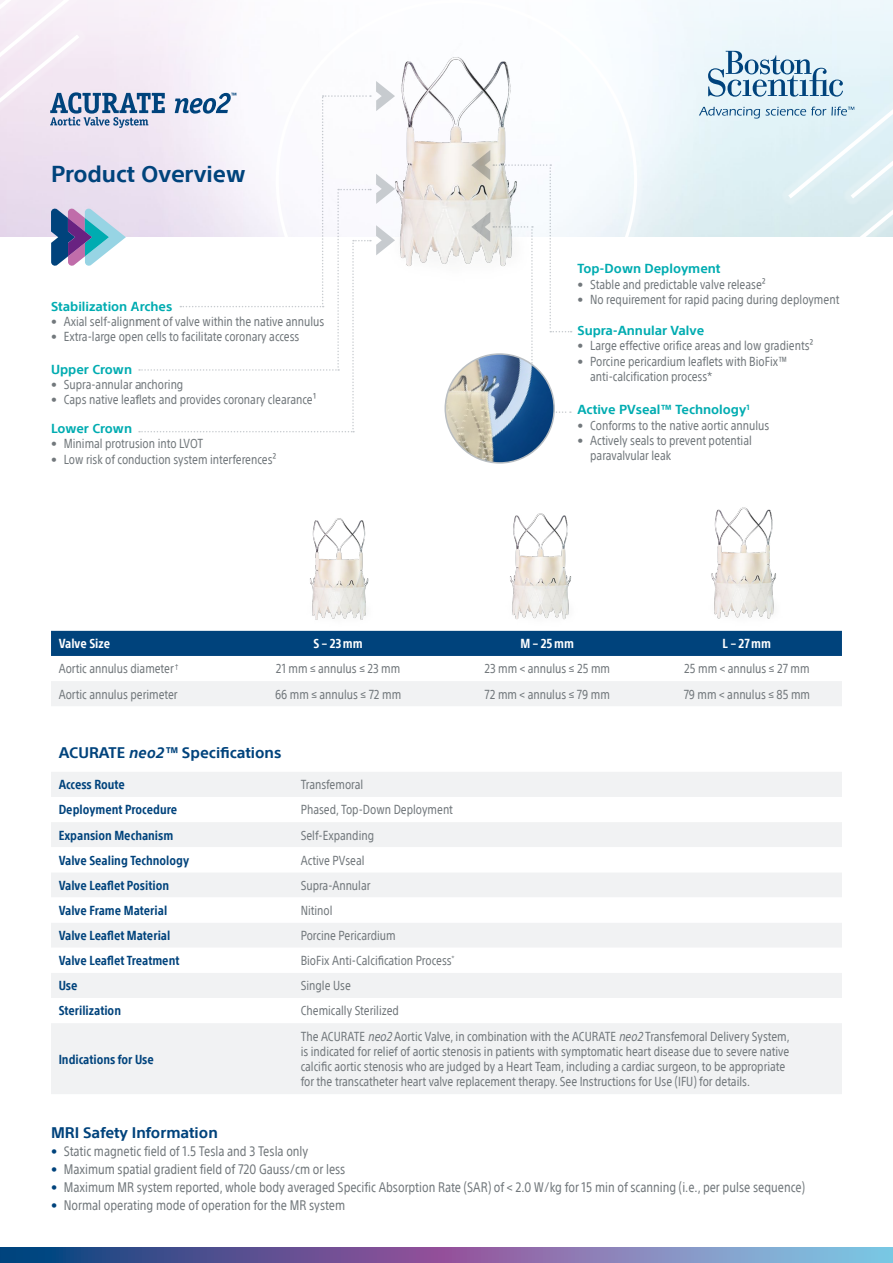
<style>
.page{position:relative;width:893px;height:1263px;background:#fff}
.page>*{position:absolute;margin:0;border:0;box-sizing:border-box;transform-origin:0 0}
.t1{font:700 22.5px "SST";color:#00437c}
.t2{font:700 15px "SST";color:#00437c}
.t3{font:condensed 13.5px "SST";color:#72787c}
.t4{font:condensed 12.75px/15.3px "SST";color:#72787c}
.t5{font:700 condensed 12.75px "SST";color:#00437c}
.t6{font:700 12.75px "SST";color:#00acb1}
.t7{font:700 condensed 12.75px "SST";color:#fff}
.s1{font-style:italic}
.s2{color:#00437c}
</style>
<div class="page">
<div style="left:51px;top:772px;width:791px;height:322px;background:#f1f2f3"></div>
<svg style="left:51px;top:797px;width:791px;height:226px"></svg>
<div style="left:51px;top:631px;width:791px;height:25px;background:#00437c"></div>
<div style="left:51px;top:681px;width:791px;height:25px;background:#f1f2f3"></div>
<svg style="left:0;top:1248px;width:893px;height:15px;background:#6a6fa8"></svg>
<img style="left:400px;top:52px;width:299px;height:214px">
<img style="left:180px;top:518px;width:194px;height:113px">
<img style="left:374px;top:513px;width:194px;height:118px">
<img style="left:568px;top:507px;width:274px;height:124px">
<svg style="left:699px;top:0;width:194px;height:237px;background:#d9ebf1"></svg>
<svg style="left:395px;top:52px;width:242px;height:189px"></svg>
<svg style="left:0;top:0;width:395px;height:432px"></svg>
<svg style="left:471px;top:150px;width:101px;height:263px"></svg>
<img style="left:445px;top:354px;width:109px;height:109px;border-radius:54px">
<div style="left:444px;top:353px;width:111px;height:111px;border:2px solid #b9bec2;border-radius:50%"></div>
<h1 class="t1" style="left:51px;top:160px;width:196px">Product Overview</h1>
<p class="t6" style="left:51px;top:299px;width:123px">Stabilization Arches</p>
<p class="t4" style="left:51px;top:314px;width:275px">• Axial self-alignment of valve within the native annulus</p>
<p class="t4" style="left:51px;top:329px;width:250px">• Extra-large open cells to facilitate coronary access</p>
<p class="t6" style="left:51px;top:361px;width:83px">Upper Crown</p>
<p class="t4" style="left:51px;top:377px;width:134px">• Supra-annular anchoring</p>
<p class="t4" style="left:51px;top:392px;width:267px">• Caps native leaflets and provides coronary clearance¹</p>
<p class="t6" style="left:51px;top:421px;width:83px">Lower Crown</p>
<p class="t4" style="left:51px;top:436px;width:154px">• Minimal protrusion into LVOT</p>
<p class="t4" style="left:51px;top:451px;width:227px">• Low risk of conduction system interferences²</p>
<p class="t6" style="left:577px;top:261px;width:145px">Top-Down Deployment</p>
<p class="t4" style="left:577px;top:276px;width:190px">• Stable and predictable valve release²</p>
<p class="t4" style="left:577px;top:292px;width:263px">• No requirement for rapid pacing during deployment</p>
<p class="t6" style="left:577px;top:323px;width:128px">Supra-Annular Valve</p>
<p class="t4" style="left:577px;top:338px;width:237px">• Large effective orifice areas and low gradients²</p>
<p class="t4" style="left:590px;top:353px;width:199px;text-indent:-13px">• Porcine pericardium leaflets with BioFix™ anti-calcification process*</p>
<p class="t6" style="left:577px;top:402px;width:174px">Active PVseal™ Technology<sup>1</sup></p>
<p class="t4" style="left:577px;top:417px;width:193px">• Conforms to the native aortic annulus</p>
<p class="t4" style="left:590px;top:433px;width:163px;text-indent:-13px">• Actively seals to prevent potential paravalvular leak</p>
<p class="t7" style="left:59px;top:636px;width:53px">Valve Size</p>
<p class="t7" style="left:313px;top:636px;width:51px">S – 23mm</p>
<p class="t7" style="left:520px;top:636px;width:55px">M – 25mm</p>
<p class="t7" style="left:723px;top:636px;width:50px">L – 27mm</p>
<p class="t4" style="left:59px;top:661px;width:121px">Aortic annulus diameter <sup>†</sup></p>
<p class="t4" style="left:276px;top:661px;width:126px">21 mm ≤ annulus ≤ 23 mm</p>
<p class="t4" style="left:484px;top:661px;width:127px">23 mm &lt; annulus ≤ 25 mm</p>
<p class="t4" style="left:684px;top:661px;width:127px">25 mm &lt; annulus ≤ 27 mm</p>
<p class="t4" style="left:59px;top:686px;width:120px">Aortic annulus perimeter</p>
<p class="t4" style="left:275px;top:686px;width:128px">66 mm ≤ annulus ≤ 72 mm</p>
<p class="t4" style="left:485px;top:686px;width:127px">72 mm &lt; annulus ≤ 79 mm</p>
<p class="t4" style="left:684px;top:686px;width:128px">79 mm &lt; annulus ≤ 85 mm</p>
<p class="t2" style="left:59px;top:744px;width:224px">ACURATE <span class="s1">neo2™</span> Specifications</p>
<p class="t5" style="left:59px;top:777px;width:68px">Access Route</p>
<p class="t4" style="left:301px;top:777px;width:64px">Transfemoral</p>
<p class="t5" style="left:59px;top:802px;width:120px">Deployment Procedure</p>
<p class="t4" style="left:301px;top:802px;width:154px">Phased, Top-Down Deployment</p>
<p class="t5" style="left:59px;top:827px;width:116px">Expansion Mechanism</p>
<p class="t4" style="left:301px;top:827px;width:75px">Self-Expanding</p>
<p class="t5" style="left:59px;top:852px;width:132px">Valve Sealing Technology</p>
<p class="t4" style="left:301px;top:852px;width:65px">Active PVseal</p>
<p class="t5" style="left:59px;top:878px;width:112px">Valve Leaflet Position</p>
<p class="t4" style="left:301px;top:877px;width:71px">Supra-Annular</p>
<p class="t5" style="left:59px;top:903px;width:110px">Valve Frame Material</p>
<p class="t4" style="left:301px;top:903px;width:33px">Nitinol</p>
<p class="t5" style="left:59px;top:928px;width:113px">Valve Leaflet Material</p>
<p class="t4" style="left:301px;top:928px;width:97px">Porcine Pericardium</p>
<p class="t5" style="left:59px;top:953px;width:122px">Valve Leaflet Treatment</p>
<p class="t4" style="left:301px;top:953px;width:155px">BioFix Anti-Calcification Process<sup>*</sup></p>
<p class="t5" style="left:59px;top:978px;width:20px">Use</p>
<p class="t4" style="left:301px;top:978px;width:52px">Single Use</p>
<p class="t5" style="left:59px;top:1003px;width:64px">Sterilization</p>
<p class="t4" style="left:301px;top:1003px;width:100px">Chemically Sterilized</p>
<p class="t5" style="left:59px;top:1051px;width:97px">Indications for Use</p>
<p class="t4" style="left:301px;top:1028px;width:491px">The ACURATE <span class="s1">neo2</span> Aortic Valve, in combination with the ACURATE <span class="s1">neo2</span> Transfemoral Delivery System, is indicated for relief of aortic stenosis in patients with symptomatic heart disease due to severe native calcific aortic stenosis who are judged by a Heart Team, including a cardiac surgeon, to be appropriate for the transcatheter heart valve replacement therapy. See Instructions for Use (IFU) for details.</p>
<p class="t2" style="left:51px;top:1124px;width:168px">MRI Safety Information</p>
<p class="t3" style="left:51px;top:1144px;width:259px"><span class="s2">•</span> Static magnetic field of 1.5 Tesla and 3 Tesla only</p>
<p class="t3" style="left:51px;top:1162px;width:296px"><span class="s2">•</span> Maximum spatial gradient field of 720 Gauss/cm or less</p>
<p class="t3" style="left:51px;top:1180px;width:756px"><span class="s2">•</span> Maximum MR system reported, whole body averaged Specific Absorption Rate (SAR) of &lt; 2.0 W/kg for 15 min of scanning (i.e., per pulse sequence)</p>
<p class="t3" style="left:51px;top:1198px;width:296px"><span class="s2">•</span> Normal operating mode of operation for the MR system</p>
</div>
